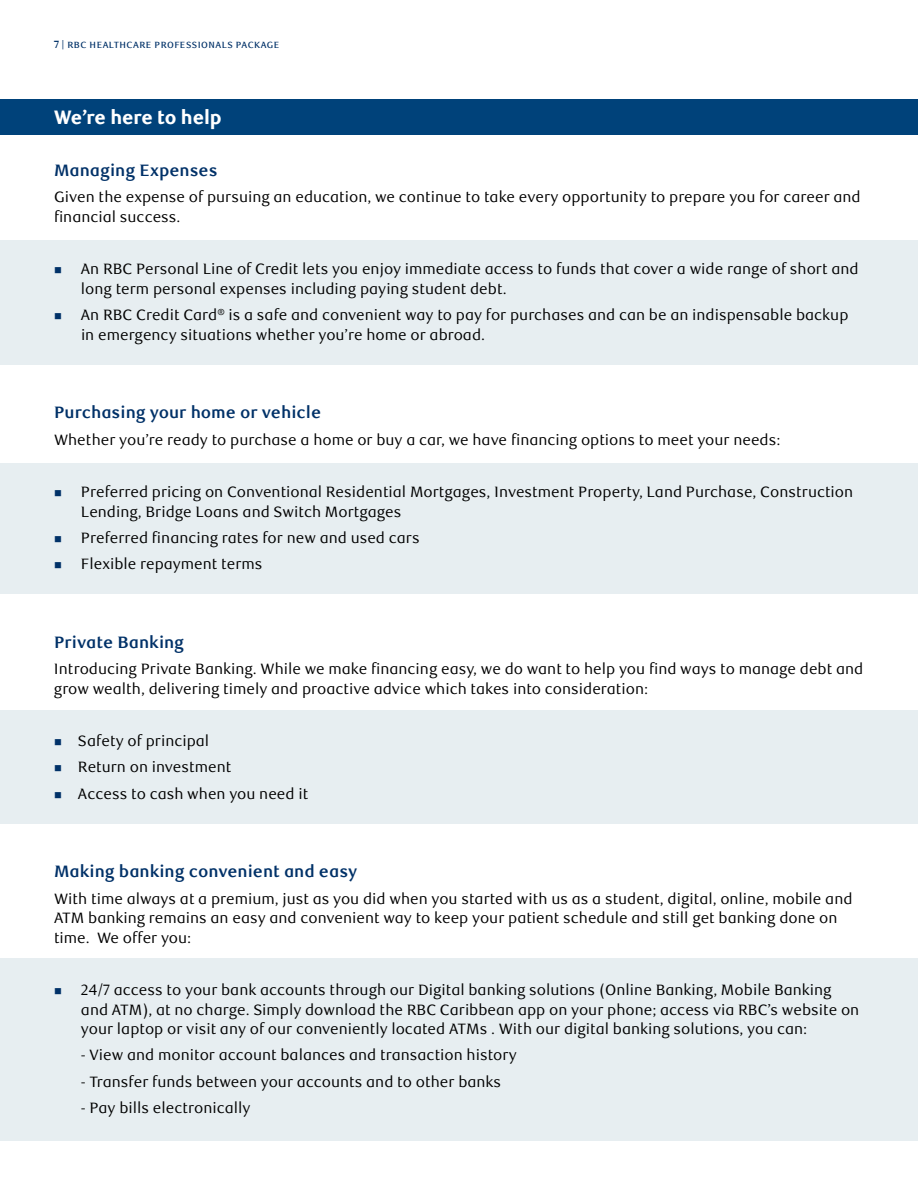
<style>
.page{position:relative;width:918px;height:1188px;background:#fff}
.page>*{position:absolute;margin:0;border:0;box-sizing:border-box;transform-origin:0 0}
.t1{font:800 19.5px "RBC Display";letter-spacing:-.01em;color:#fff}
.t2{font:700 16.5px "RBC Text";color:#003168}
.t3{font:15px/19.5px "RBC Text";color:#000}
.t4{font:500 9px "RBC Text";letter-spacing:.05em;color:#003168}
.s1{font-weight:700;font-size:10.5px}
.s2{color:#003168}
</style>
<div class="page">
<div style="left:0;top:959px;width:918px;height:182px;background:#e7eef1"></div>
<div style="left:0;top:711px;width:918px;height:113px;background:#e7eef1"></div>
<div style="left:0;top:240px;width:918px;height:124px;background:#e7eef1"></div>
<div style="left:0;top:463px;width:918px;height:131px;background:#e7eef1"></div>
<div style="left:0;top:99px;width:918px;height:36px;background:#00427a"></div>
<p class="t4" style="left:54px;top:40px;width:227px"><span class="s1">7</span> | RBC HEALTHCARE PROFESSIONALS PACKAGE</p>
<h1 class="t1" style="left:54px;top:105px;width:169px">We’re here to help</h1>
<p class="t2" style="left:54px;top:161px;width:165px">Managing Expenses</p>
<p class="t3" style="left:54px;top:188px;width:808px">Given the expense of pursuing an education, we continue to take every opportunity to prepare you for career and financial success.</p>
<p class="t3" style="left:81px;top:260px;width:779px;text-indent:-27px"><span class="s2">■</span> An RBC Personal Line of Credit lets you enjoy immediate access to funds that cover a wide range of short and long term personal expenses including paying student debt.</p>
<p class="t3" style="left:81px;top:305px;width:769px;text-indent:-27px"><span class="s2">■</span> An RBC Credit Card<sup>®</sup> is a safe and convenient way to pay for purchases and can be an indispensable backup in emergency situations whether you’re home or abroad.</p>
<p class="t2" style="left:54px;top:403px;width:269px">Purchasing your home or vehicle</p>
<p class="t3" style="left:54px;top:430px;width:728px">Whether you’re ready to purchase a home or buy a car, we have financing options to meet your needs:</p>
<p class="t3" style="left:81px;top:482px;width:774px;text-indent:-27px"><span class="s2">■</span> Preferred pricing on Conventional Residential Mortgages, Investment Property, Land Purchase, Construction<br>Lending, Bridge Loans and Switch Mortgages</p>
<p class="t3" style="left:54px;top:528px;width:367px"><span class="s2">■</span> Preferred financing rates for new and used cars</p>
<p class="t3" style="left:54px;top:554px;width:210px"><span class="s2">■</span> Flexible repayment terms</p>
<p class="t2" style="left:54px;top:632px;width:132px">Private Banking</p>
<p class="t3" style="left:54px;top:659px;width:811px">Introducing Private Banking. While we make financing easy, we do want to help you find ways to manage debt and grow wealth, delivering timely and proactive advice which takes into consideration:</p>
<p class="t3" style="left:54px;top:731px;width:157px"><span class="s2">■</span> Safety of principal</p>
<p class="t3" style="left:54px;top:758px;width:179px"><span class="s2">■</span> Return on investment</p>
<p class="t3" style="left:54px;top:784px;width:256px"><span class="s2">■</span> Access to cash when you need it</p>
<p class="t2" style="left:54px;top:862px;width:305px">Making banking convenient and easy</p>
<p class="t3" style="left:54px;top:889px;width:800px">With time always at a premium, just as you did when you started with us as a student, digital, online, mobile and<br>ATM banking remains an easy and convenient way to keep your patient schedule and still get banking done on time. We offer you:</p>
<p class="t3" style="left:81px;top:980px;width:780px;text-indent:-27px"><span class="s2">■</span> 24/7 access to your bank accounts through our Digital banking solutions (Online Banking, Mobile Banking and ATM), at no charge. Simply download the RBC Caribbean app on your phone; access via RBC’s website on your laptop or visit any of our conveniently located ATMs . With our digital banking solutions, you can:</p>
<p class="t3" style="left:81px;top:1046px;width:437px">- View and monitor account balances and transaction history</p>
<p class="t3" style="left:81px;top:1072px;width:422px">- Transfer funds between your accounts and to other banks</p>
<p class="t3" style="left:81px;top:1098px;width:171px">- Pay bills electronically</p>
</div>
